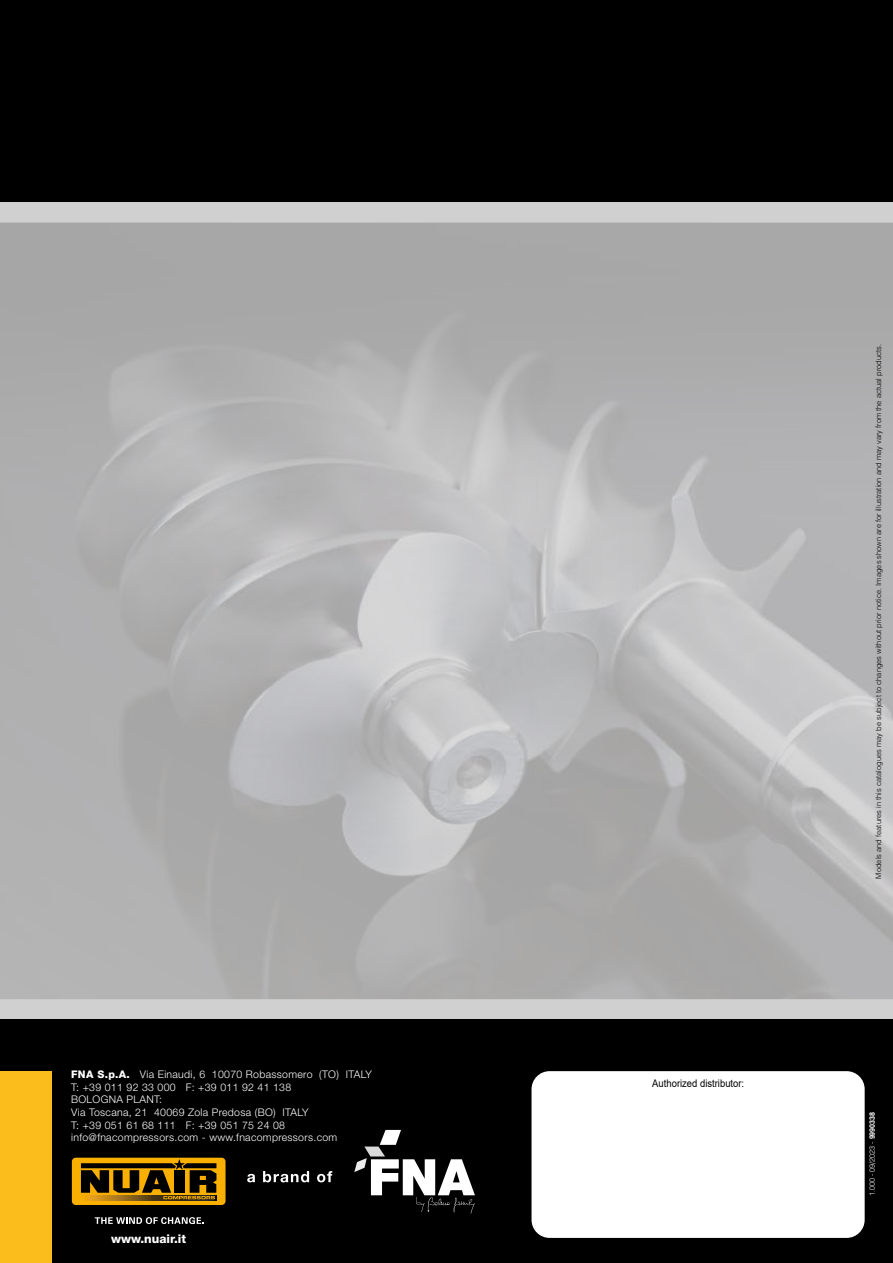
<style>
.page{position:relative;width:893px;height:1263px;background:#fff}
.page>*{position:absolute;margin:0;border:0;box-sizing:border-box;transform-origin:0 0}
.t1{font:800 12px "Helvetica Neue LT Std";color:#fff}
.t2{font:300 10.5px/12.6px "Helvetica Neue LT Std";letter-spacing:.03em;color:#fff}
.t3{font:10.5px "Arial";color:#000;scale:.9 1}
.t4{font:300 7.5px "Helvetica LT Std";color:#000}
.t5{font:300 7.5px "Helvetica LT Std";color:#fff;scale:.95 1}
.s1{font-weight:800}
.s2{font-weight:700}
</style>
<div class="page">
<div style="left:0;top:202px;width:893px;height:818px;background:#d0d0d0"></div>
<div style="left:0;top:1020px;width:893px;height:243px;background:#000"></div>
<div style="left:0;top:0;width:893px;height:202px;background:#000"></div>
<div style="left:0;top:223px;width:893px;height:776px;background:#000;opacity:.75"></div>
<div style="left:0;top:1071px;width:51px;height:192px;background:#fbbd1b"></div>
<svg style="left:354px;top:1130px;width:121px;height:84px"></svg>
<svg style="left:247px;top:1171px;width:85px;height:11px"></svg>
<div style="left:72px;top:1158px;width:154px;height:47px;background:#f9b000;border-radius:4px"></div>
<img style="left:86px;top:1199px;width:130px;height:1px">
<svg style="left:81px;top:1159px;width:135px;height:40px"></svg>
<svg style="left:95px;top:1217px;width:109px;height:7px"></svg>
<div style="left:531px;top:1071px;width:334px;height:167px;background:#fff;border-radius:18px"></div>
<p class="t2" style="left:71px;top:1068px;width:302px"><span class="s1">FNA S.p.A.</span> Via Einaudi, 6 10070 Robassomero (TO) ITALY T: +39 011 92 33 000 F: +39 011 92 41 138<br>BOLOGNA PLANT:<br>Via Toscana, 21 40069 Zola Predosa (BO) ITALY<br>T: +39 051 61 68 111 F: +39 051 75 24 08 info@fnacompressors.com - www.fnacompressors.com</p>
<p class="t3" style="left:652px;top:1076px;width:104px">Authorized distributor:</p>
<p class="t1" style="left:111px;top:1232px;width:76px">www.nuair.it</p>
<p class="t4" style="left:874px;top:879px;width:536px;rotate:-90deg">Models and features in this catalogues may be subject to changes without prior notice. Images shown are for illustration and may vary from the actual products.</p>
<p class="t5" style="left:867px;top:1196px;width:90px;rotate:-90deg">1.000 - 09/2023 - <span class="s2">9990338</span></p>
</div>
